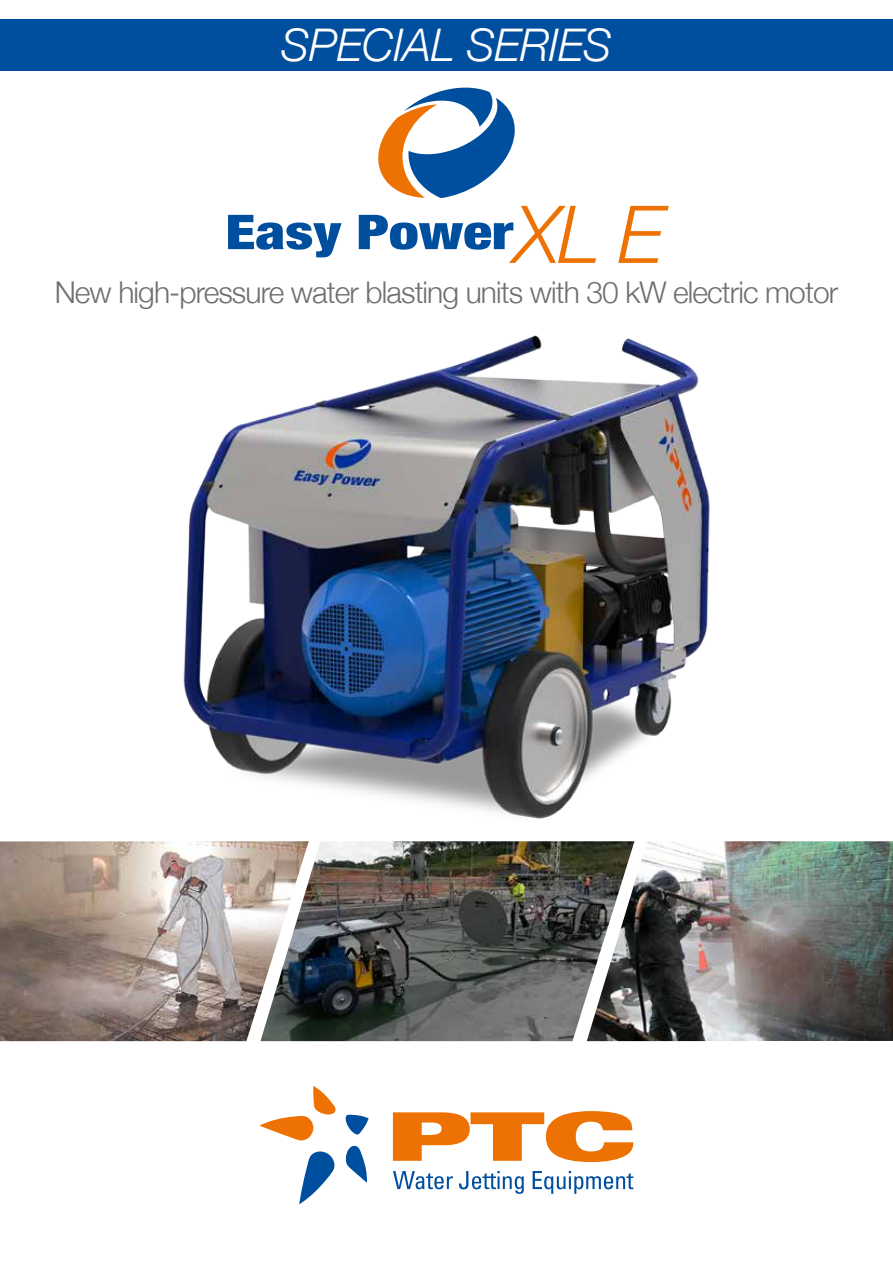
<style>
.page{position:relative;width:893px;height:1263px;background:#fff}
.page>*{position:absolute;margin:0;border:0;box-sizing:border-box;transform-origin:0 0}
.t1{font:italic 300 79.8px "Helvetica Neue";color:#ee7203}
.t2{font:italic 300 45px "Helvetica Neue";letter-spacing:-.01em;color:#fff}
.t3{font:300 30px "Helvetica Neue";letter-spacing:-.03em;color:#706f6f}
</style>
<div class="page">
<svg style="left:378px;top:88px;width:137px;height:110px"></svg>
<svg style="left:228px;top:215px;width:285px;height:42px"></svg>
<div style="left:0;top:19px;width:893px;height:51px;background:#004f9f"></div>
<img style="left:183px;top:335px;width:527px;height:484px">
<img style="left:309px;top:841px;width:278px;height:200px">
<img style="left:0;top:841px;width:309px;height:200px">
<img style="left:587px;top:841px;width:306px;height:200px">
<svg style="left:345px;top:1114px;width:24px;height:20px"></svg>
<svg style="left:345px;top:1145px;width:22px;height:37px"></svg>
<svg style="left:259px;top:1086px;width:77px;height:54px"></svg>
<svg style="left:299px;top:1151px;width:36px;height:53px"></svg>
<svg style="left:393px;top:1111px;width:240px;height:51px"></svg>
<svg style="left:393px;top:1171px;width:240px;height:23px"></svg>
<h2 class="t2" style="left:281px;top:9px;width:332px">SPECIAL SERIES</h2>
<h1 class="t1" style="left:514px;top:172px;width:151px">XL E</h1>
<p class="t3" style="left:55px;top:268px;width:785px">New high-pressure water blasting units with 30 kW electric motor</p>
</div>
